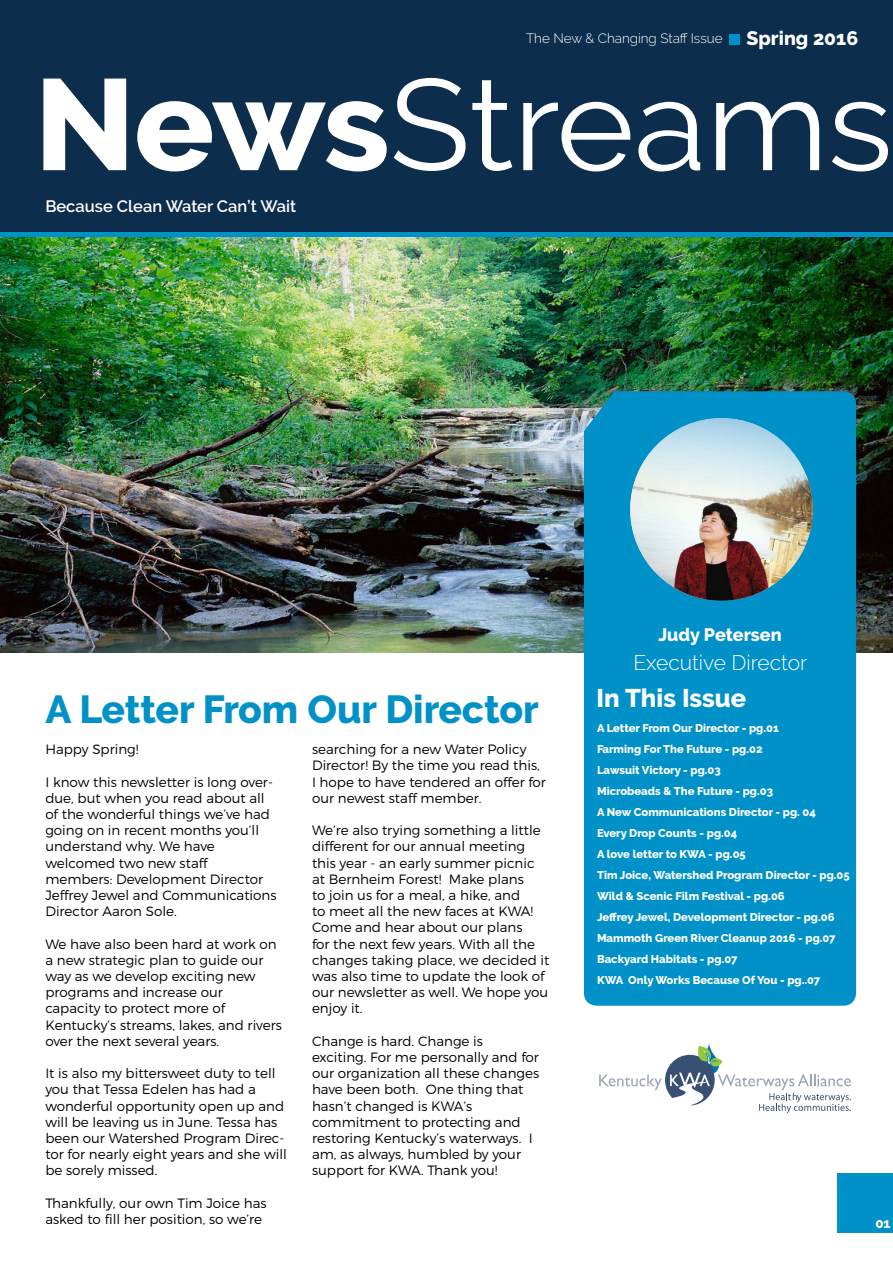
<style>
.page{position:relative;width:893px;height:1263px;background:#fff}
.page>*{position:absolute;margin:0;border:0;box-sizing:border-box;transform-origin:0 0}
.t1{font:129px "Raleway";color:#fff}
.t2{font:800 39px "Raleway";color:#0091c8}
.t3{font:800 25.5px "Raleway";color:#fff}
.t4{font:300 21px "Raleway";color:#fff}
.t5{font:800 18px "Raleway";color:#fff}
.t6{font:600 16.5px "Raleway";color:#fff}
.t7{font:300 13.5px/16.2px "Montserrat";color:#010000}
.t8{font:300 13.5px "Raleway";color:#fff}
.t9{font:800 13.5px "Raleway";color:#fff}
.t10{font:800 11.25px/21px "Raleway";color:#fff}
.s1{font-weight:800;font-size:19.5px}
.s2{font-weight:800}
</style>
<div class="page">
<div style="left:0;top:0;width:893px;height:234px;background:#0c2d4b"></div>
<img style="left:0;top:237px;width:893px;height:416px">
<div style="left:0;top:232px;width:893px;height:5px;background:#0091c8"></div>
<div style="left:584px;top:391px;width:272px;height:615px;background:#0091c8"></div>
<div style="left:838px;top:1173px;width:55px;height:59px;background:#0091c8"></div>
<div style="left:729px;top:34px;width:10px;height:10px;background:#0091c8"></div>
<img style="left:630px;top:418px;width:183px;height:183px;border-radius:91px">
<svg style="left:599px;top:1043px;width:252px;height:70px"></svg>
<p class="t8" style="left:526px;top:30px;width:334px">The New &amp; Changing Staff Issue <span class="s1">Spring 2016</span></p>
<h1 class="t1" style="left:34px;top:50px;width:860px"><span class="s2">News</span>Streams</h1>
<p class="t6" style="left:45px;top:197px;width:252px">Because Clean Water Can’t Wait</p>
<h2 class="t2" style="left:45px;top:687px;width:495px">A Letter From Our Director</h2>
<p class="t7" style="left:45px;top:741px;width:95px">Happy Spring!</p>
<p class="t7" style="left:45px;top:773px;width:233px">I know this newsletter is long over&shy;due, but when you read about all of the wonderful things we’ve had going on in recent months you’ll understand why. We have welcomed two new staff members: Development Director<br>Jeffrey Jewel and Communications<br>Director Aaron Sole.</p>
<p class="t7" style="left:45px;top:935px;width:238px">We have also been hard at work on a new strategic plan to guide our way as we develop exciting new programs and increase our<br>capacity to protect more of<br>Kentucky’s streams, lakes, and rivers over the next several years.</p>
<p class="t7" style="left:45px;top:1065px;width:243px">It is also my bittersweet duty to tell you that Tessa Edelen has had a wonderful opportunity open up and will be leaving us in June. Tessa has been our Watershed Program Direc&shy;tor for nearly eight years and she will be sorely missed.</p>
<p class="t7" style="left:45px;top:1195px;width:223px">Thankfully, our own Tim Joice has asked to fill her position, so we’re</p>
<p class="t7" style="left:312px;top:741px;width:235px">searching for a new Water Policy<br>Director! By the time you read this,<br>I hope to have tendered an offer for our newest staff member.</p>
<p class="t7" style="left:312px;top:822px;width:239px">We’re also trying something a little different for our annual meeting this year - an early summer picnic at Bernheim Forest! Make plans<br>to join us for a meal, a hike, and<br>to meet all the new faces at KWA!<br>Come and hear about our plans<br>for the next few years. With all the changes taking place, we decided it was also time to update the look of our newsletter as well. We hope you enjoy it.</p>
<p class="t7" style="left:312px;top:1033px;width:229px">Change is hard. Change is exciting. For me personally and for our organization all these changes have been both. One thing that hasn’t changed is KWA’s commitment to protecting and restoring Kentucky’s waterways. I am, as always, humbled by your support for KWA. Thank you!</p>
<h3 class="t5" style="left:658px;top:625px;width:125px">Judy Petersen</h3>
<h3 class="t4" style="left:633px;top:650px;width:175px">Executive Director</h3>
<h3 class="t3" style="left:596px;top:683px;width:151px">In This Issue</h3>
<p class="t10" style="left:597px;top:718px;width:254px">A Letter From Our Director - pg.01<br>Farming For The Future - pg.02<br>Lawsuit Victory - pg.03<br>Microbeads &amp; The Future - pg.03<br>A New Communications Director - pg. 04<br>Every Drop Counts - pg.04<br>A love letter to KWA - pg.05<br>Tim Joice, Watershed Program Director - pg.05<br>Wild &amp; Scenic Film Festival - pg.06<br>Jeffrey Jewel, Development Director - pg.06<br>Mammoth Green River Cleanup 2016 - pg.07<br>Backyard Habitats - pg.07<br>KWA Only Works Because Of You - pg..07</p>
<p class="t9" style="left:875px;top:1215px;width:17px">01</p>
</div>
